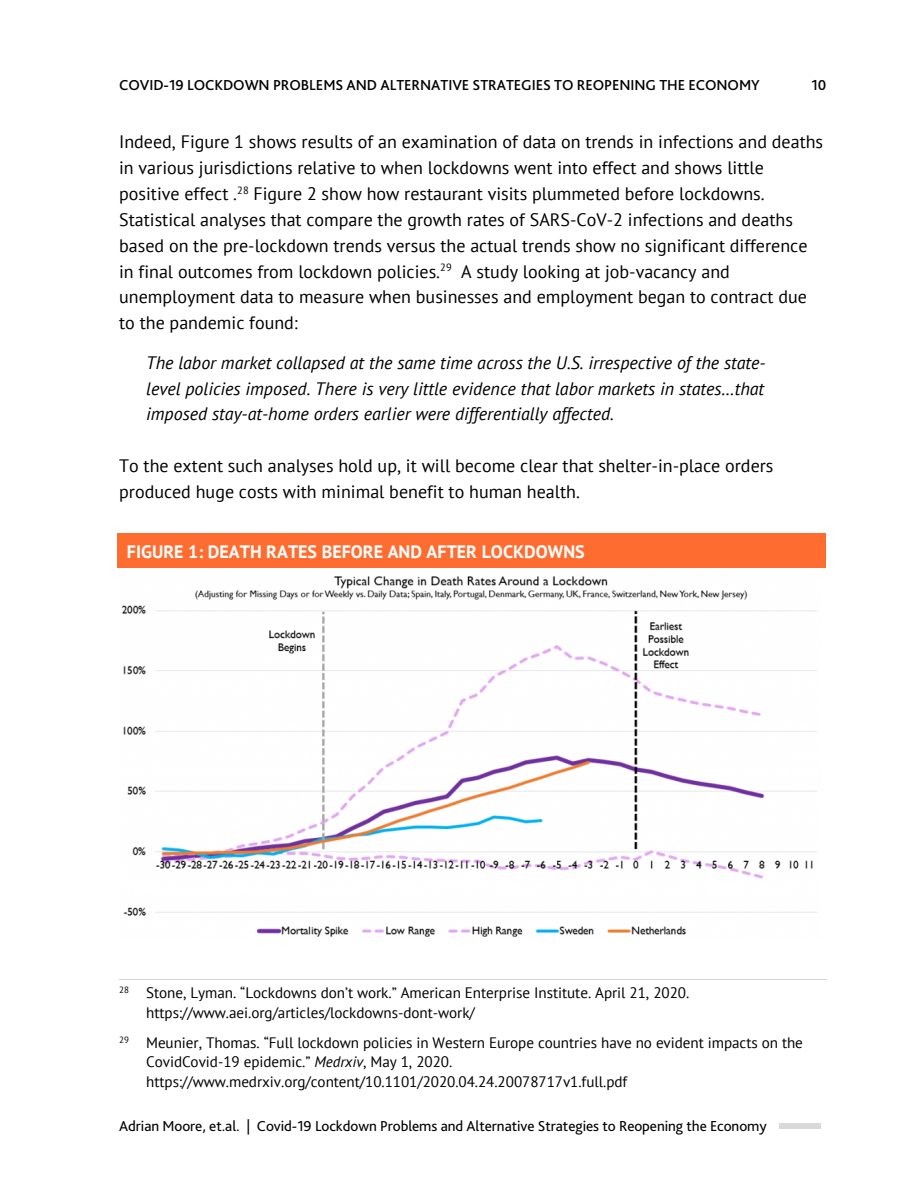
<style>
.page{position:relative;width:918px;height:1188px;background:#fff}
.page>*{position:absolute;margin:0;border:0;box-sizing:border-box;transform-origin:0 0}
.t1{font:18px/25.8px "PT Sans";color:#000}
.t2{font:italic 18px/25.8px "PT Sans";color:#000;text-align:justify}
.t3{font:700 18px "PT Sans";color:#fff}
.t4{font:15.15px/19.5px "PT Sans";letter-spacing:-.005em;color:#000}
.t5{font:15.15px "Bliss Pro";letter-spacing:-.005em;color:#000}
.t6{font:500 15.15px "Bliss Pro";letter-spacing:-.005em;color:#000}
.s1{font-style:italic}
</style>
<div class="page">
<div style="left:779px;top:1123px;width:42px;height:5px;background:#d9d9d9"></div>
<div style="left:117px;top:533px;width:709px;height:35px;background:#ff6c2f"></div>
<img style="left:121px;top:576px;width:696px;height:361px">
<svg style="left:119px;top:979px;width:708px;height:1px"></svg>
<p class="t6" style="left:119px;top:76px;width:642px">COVID-19 LOCKDOWN PROBLEMS AND ALTERNATIVE STRATEGIES TO REOPENING THE ECONOMY</p>
<p class="t6" style="left:811px;top:76px;width:17px">10</p>
<p class="t1" style="left:119px;top:129px;width:706px">Indeed, Figure 1 shows results of an examination of data on trends in infections and deaths in various jurisdictions relative to when lockdowns went into effect and shows little positive effect .<sup>28</sup> Figure 2 show how restaurant visits plummeted before lockdowns.<br>Statistical analyses that compare the growth rates of SARS-CoV-2 infections and deaths based on the pre-lockdown trends versus the actual trends show no significant difference in final outcomes from lockdown policies.<sup>29</sup> A study looking at job-vacancy and unemployment data to measure when businesses and employment began to contract due to the pandemic found:</p>
<p class="t2" style="left:146px;top:349px;width:621px">The labor market collapsed at the same time across the U.S. irrespective of the state&shy;level policies imposed. There is very little evidence that labor markets in states…that imposed stay-at-home orders earlier were differentially affected.</p>
<p class="t1" style="left:119px;top:452px;width:656px">To the extent such analyses hold up, it will become clear that shelter-in-place orders produced huge costs with minimal benefit to human health.</p>
<p class="t3" style="left:127px;top:539px;width:459px">FIGURE 1: DEATH RATES BEFORE AND AFTER LOCKDOWNS</p>
<p class="t4" style="left:146px;top:983px;width:545px;text-indent:-27px"><sup>28</sup> Stone, Lyman. “Lockdowns don’t work.” American Enterprise Institute. April 21, 2020. https://www.aei.org/articles/lockdowns-dont-work/</p>
<p class="t4" style="left:146px;top:1033px;width:658px;text-indent:-27px"><sup>29</sup> Meunier, Thomas. “Full lockdown policies in Western Europe countries have no evident impacts on the<br>CovidCovid-19 epidemic.” <span class="s1">Medrxiv</span>, May 1, 2020. https://www.medrxiv.org/content/10.1101/2020.04.24.20078717v1.full.pdf</p>
<p class="t5" style="left:119px;top:1116px;width:649px">Adrian Moore, et.al. | Covid-19 Lockdown Problems and Alternative Strategies to Reopening the Economy</p>
</div>
